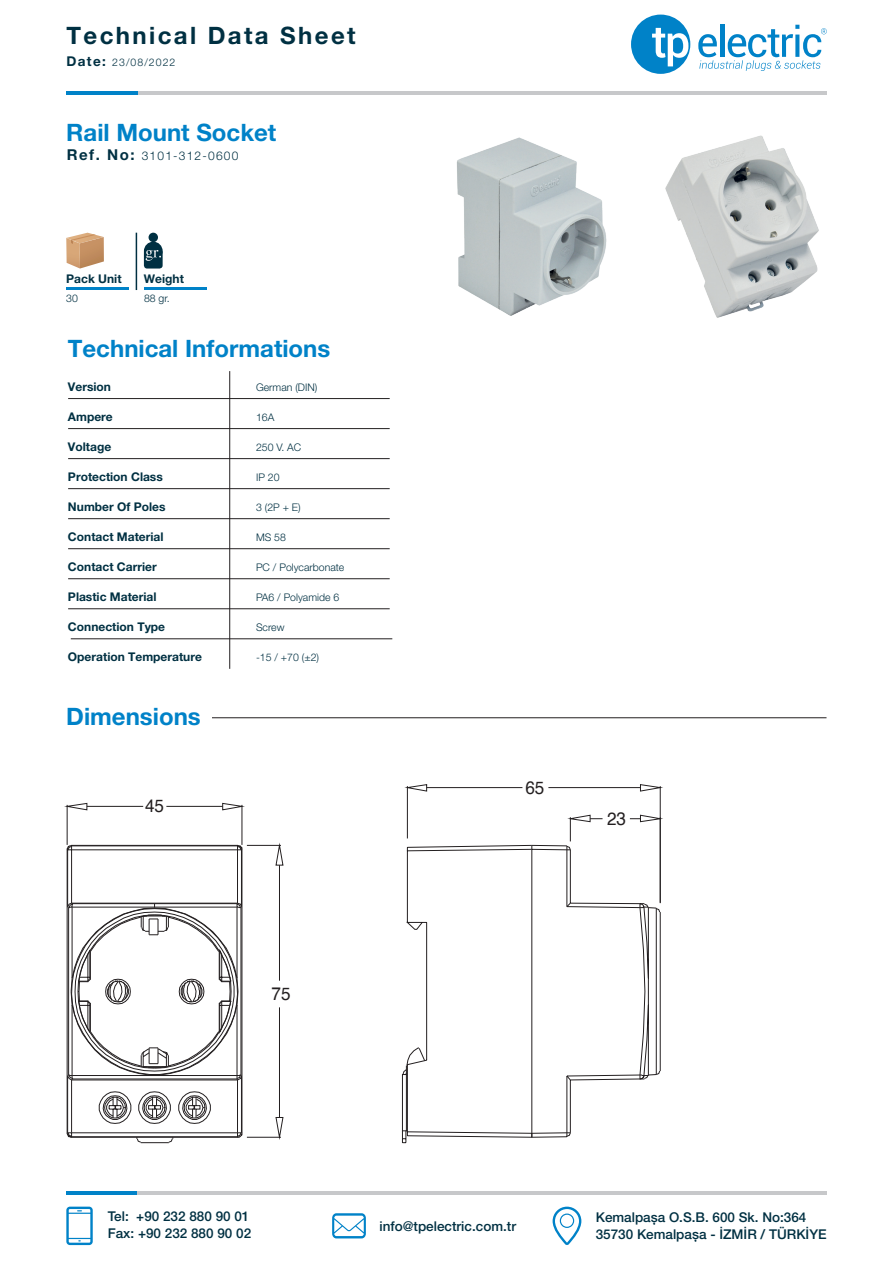
<style>
.page{position:relative;width:893px;height:1263px;background:#fff}
.page>*{position:absolute;margin:0;border:0;box-sizing:border-box;transform-origin:0 0}
.t1{font:700 24px "Helvetica Neue LT Pro";color:#0082c8}
.t2{font:700 24px "Helvetica Neue LT Pro";letter-spacing:.1em;color:#003042}
.t3{font:18.15px "Helvetica";color:#231f20;scale:.94 1}
.t4{font:500 13.5px/16.8px "Helvetica Neue LT Pro";color:#003042}
.t5{font:700 12px "Helvetica Neue LT Pro";color:#003042}
.t6{font:300 12px "Helvetica Neue LT Pro";letter-spacing:.1em;color:#003042}
.t7{font:300 10.5px "Helvetica Neue LT Pro";color:#003042}
.s1{font-weight:700;font-size:13.5px}
.s2{font-weight:700;font-size:15px}
</style>
<div class="page">
<svg style="left:402px;top:1137px;width:5px;height:6px"></svg>
<svg style="left:242px;top:845px;width:289px;height:292px"></svg>
<svg style="left:68px;top:1137px;width:173px;height:6px"></svg>
<svg style="left:67px;top:845px;width:175px;height:292px"></svg>
<svg style="left:531px;top:815px;width:132px;height:322px"></svg>
<svg style="left:405px;top:784px;width:22px;height:7px"></svg>
<svg style="left:640px;top:784px;width:23px;height:7px"></svg>
<hr style="left:427px;top:787px;width:95px;height:1px;background:#231f20">
<hr style="left:548px;top:787px;width:92px;height:1px;background:#231f20">
<hr style="left:407px;top:786px;width:1px;height:52px;background:#231f20">
<hr style="left:660px;top:786px;width:1px;height:117px;background:#231f20">
<svg style="left:276px;top:1117px;width:7px;height:22px"></svg>
<svg style="left:276px;top:843px;width:7px;height:22px"></svg>
<hr style="left:279px;top:1007px;width:1px;height:110px;background:#231f20">
<hr style="left:279px;top:865px;width:1px;height:116px;background:#231f20">
<hr style="left:247px;top:1137px;width:34px;height:1px;background:#231f20">
<hr style="left:247px;top:845px;width:34px;height:1px;background:#231f20">
<svg style="left:65px;top:803px;width:22px;height:7px"></svg>
<svg style="left:222px;top:803px;width:22px;height:7px"></svg>
<hr style="left:87px;top:806px;width:56px;height:1px;background:#231f20">
<hr style="left:166px;top:806px;width:57px;height:1px;background:#231f20">
<hr style="left:67px;top:805px;width:1px;height:40px;background:#231f20">
<hr style="left:242px;top:805px;width:1px;height:40px;background:#231f20">
<img style="left:665px;top:135px;width:154px;height:183px">
<img style="left:457px;top:137px;width:150px;height:179px">
<div style="left:144px;top:249px;width:19px;height:20px;background:#003042;border-radius:3px"></div>
<div style="left:144px;top:242px;width:19px;height:18px;background:#003042;border-radius:50%"></div>
<div style="left:149px;top:233px;width:9px;height:9px;background:#003042;border-radius:50%"></div>
<svg style="left:146px;top:250px;width:15px;height:11px"></svg>
<hr style="left:136px;top:233px;width:1px;height:57px;background:#003042">
<hr style="left:66px;top:287px;width:63px;height:3px;background:#0082c8">
<hr style="left:144px;top:287px;width:63px;height:3px;background:#0082c8">
<svg style="left:66px;top:233px;width:38px;height:36px"></svg>
<hr style="left:229px;top:371px;width:1px;height:298px;background:#231f20">
<hr style="left:68px;top:398px;width:322px;height:1px;background:#231f20">
<hr style="left:68px;top:428px;width:322px;height:1px;background:#231f20">
<hr style="left:68px;top:458px;width:322px;height:1px;background:#231f20">
<hr style="left:68px;top:488px;width:322px;height:1px;background:#231f20">
<hr style="left:68px;top:518px;width:322px;height:1px;background:#231f20">
<hr style="left:68px;top:548px;width:322px;height:1px;background:#231f20">
<hr style="left:68px;top:578px;width:322px;height:1px;background:#231f20">
<hr style="left:68px;top:608px;width:322px;height:1px;background:#231f20">
<hr style="left:71px;top:638px;width:321px;height:1px;background:#231f20">
<hr style="left:97px;top:1192px;width:730px;height:3px;background:#c7c8ca">
<hr style="left:66px;top:1192px;width:71px;height:3px;background:#0082c8">
<svg style="left:332px;top:1213px;width:34px;height:25px"></svg>
<svg style="left:66px;top:1206px;width:27px;height:39px"></svg>
<svg style="left:553px;top:1206px;width:28px;height:39px"></svg>
<div style="left:631px;top:15px;width:59px;height:59px;background:#0082c8;border-radius:50%"></div>
<svg style="left:652px;top:28px;width:36px;height:38px"></svg>
<svg style="left:698px;top:25px;width:129px;height:46px"></svg>
<hr style="left:98px;top:92px;width:729px;height:3px;background:#c7c8ca">
<hr style="left:66px;top:92px;width:72px;height:3px;background:#0082c8">
<hr style="left:212px;top:717px;width:614px;height:1px;background:#231f20">
<h1 class="t2" style="left:66px;top:21px;width:291px">Technical Data Sheet</h1>
<p class="t7" style="left:66px;top:56px;width:111px"><span class="s1">Date:</span> 23/08/2022</p>
<h1 class="t1" style="left:66px;top:117px;width:212px">Rail Mount Socket</h1>
<p class="t6" style="left:67px;top:149px;width:173px"><span class="s2">Ref. No:</span> 3101-312-0600</p>
<p class="t5" style="left:66px;top:271px;width:57px">Pack Unit</p>
<p class="t5" style="left:144px;top:271px;width:41px">Weight</p>
<p class="t7" style="left:66px;top:292px;width:13px">30</p>
<p class="t7" style="left:144px;top:292px;width:27px">88 gr.</p>
<h1 class="t1" style="left:68px;top:333px;width:264px">Technical Informations</h1>
<p class="t5" style="left:68px;top:379px;width:45px">Version</p>
<p class="t5" style="left:68px;top:409px;width:46px">Ampere</p>
<p class="t5" style="left:68px;top:439px;width:45px">Voltage</p>
<p class="t5" style="left:68px;top:469px;width:96px">Protection Class</p>
<p class="t5" style="left:68px;top:499px;width:99px">Number Of Poles</p>
<p class="t5" style="left:68px;top:529px;width:97px">Contact Material</p>
<p class="t5" style="left:68px;top:559px;width:90px">Contact Carrier</p>
<p class="t5" style="left:68px;top:589px;width:90px">Plastic Material</p>
<p class="t5" style="left:68px;top:619px;width:99px">Connection Type</p>
<p class="t5" style="left:68px;top:649px;width:135px">Operation Temperature</p>
<p class="t7" style="left:256px;top:381px;width:63px">German (DIN)</p>
<p class="t7" style="left:256px;top:411px;width:20px">16A</p>
<p class="t7" style="left:256px;top:441px;width:47px">250 V. AC</p>
<p class="t7" style="left:256px;top:471px;width:25px">IP 20</p>
<p class="t7" style="left:256px;top:501px;width:46px">3 (2P + E)</p>
<p class="t7" style="left:256px;top:531px;width:31px">MS 58</p>
<p class="t7" style="left:256px;top:561px;width:90px">PC / Polycarbonate</p>
<p class="t7" style="left:256px;top:591px;width:85px">PA6 / Polyamide 6</p>
<p class="t7" style="left:256px;top:621px;width:30px">Screw</p>
<p class="t7" style="left:256px;top:651px;width:64px">-15 / +70 (±2)</p>
<h1 class="t1" style="left:66px;top:702px;width:136px">Dimensions</h1>
<h2 class="t3" style="left:145px;top:792px;width:22px">45</h2>
<h2 class="t3" style="left:272px;top:979px;width:22px">75</h2>
<h2 class="t3" style="left:525px;top:774px;width:22px">65</h2>
<h2 class="t3" style="left:607px;top:804px;width:22px">23</h2>
<p class="t4" style="left:108px;top:1208px;width:145px">Tel: +90 232 880 90 01<br>Fax: +90 232 880 90 02</p>
<p class="t4" style="left:596px;top:1208px;width:232px">Kemalpașa O.S.B. 600 Sk. No:364<br>35730 Kemalpașa - İZMİR / TÜRKİYE</p>
<p class="t4" style="left:379px;top:1217px;width:138px">info@tpelectric.com.tr</p>
</div>
